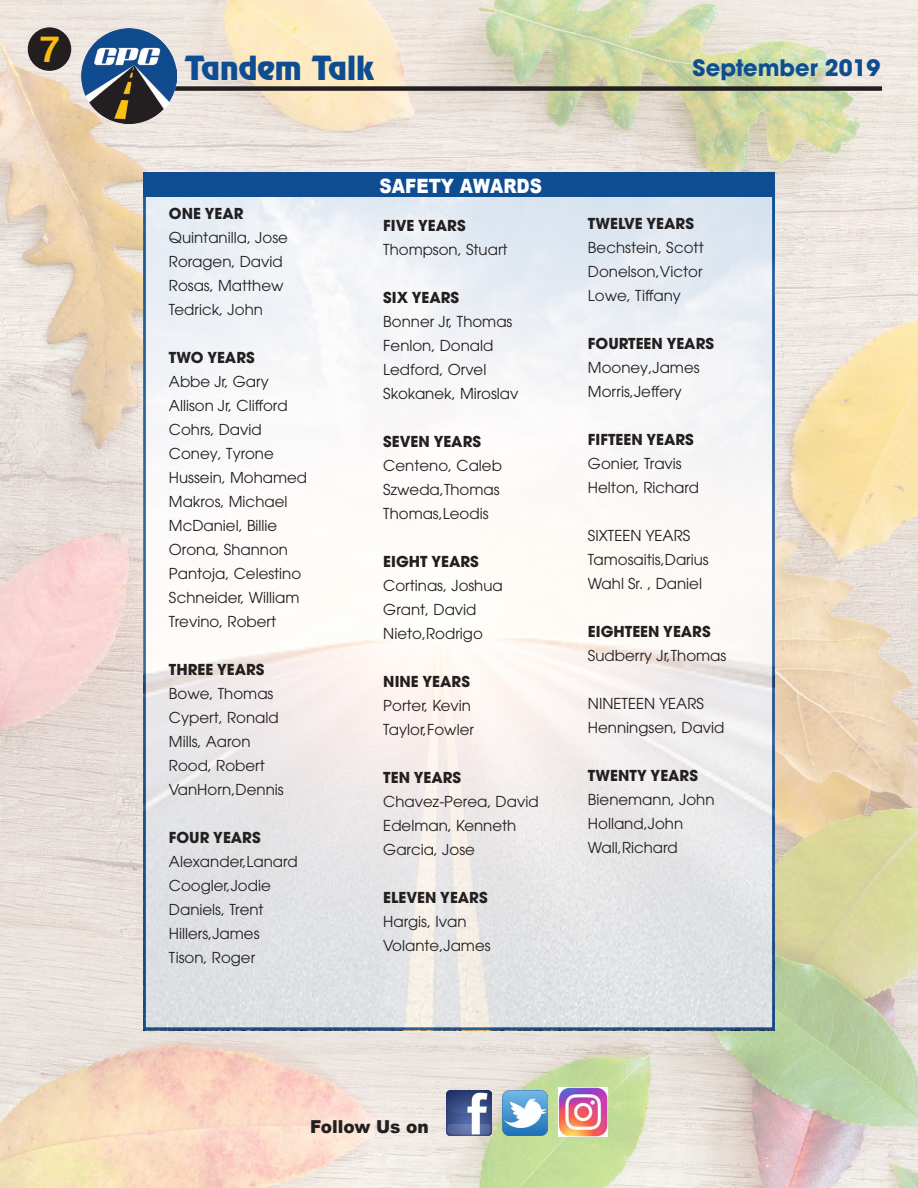
<style>
.page{position:relative;width:918px;height:1188px;background:#fff}
.page>*{position:absolute;margin:0;border:0;box-sizing:border-box;transform-origin:0 0}
.t1{font:700 36px "Helvetica";color:#fdbc12}
.t2{font:30px "Revue";color:#0f4d92}
.t3{font:700 22.5px "ITC Avant Garde Pro";color:#0f4d92}
.t4{font:900 19.8px "Arial";color:#fff;scale:.86 1}
.t5{font:900 17.85px "Arial";color:#231f20;scale:.95 1}
.t6{font:15px/24px "ITC Avant Garde Pro";color:#231f20}
.t7{font:700 15px "ITC Avant Garde Pro";color:#231f20}
</style>
<div class="page">
<img style="left:0;top:0;width:918px;height:1188px">
<div style="left:28px;top:27px;width:43px;height:44px;background:#231f20;border-radius:50%"></div>
<div style="left:99px;top:86px;width:783px;height:5px;background:#231f20"></div>
<img style="left:82px;top:28px;width:95px;height:98px">
<img style="left:446px;top:1090px;width:45px;height:46px">
<img style="left:502px;top:1090px;width:46px;height:45px">
<img style="left:559px;top:1088px;width:49px;height:49px">
<svg style="left:143px;top:197px;width:632px;height:833px"></svg>
<div style="left:143px;top:173px;width:632px;height:24px;background:#0f4d92"></div>
<p class="t1" style="left:40px;top:20px;width:22px">7</p>
<p class="t2" style="left:185px;top:48px;width:190px">Tandem Talk</p>
<p class="t7" style="left:169px;top:203px;width:76px">ONE YEAR</p>
<p class="t6" style="left:169px;top:225px;width:120px">Quintanilla, Jose</p>
<p class="t6" style="left:169px;top:249px;width:115px">Roragen, David</p>
<p class="t6" style="left:169px;top:273px;width:116px">Rosas, Matthew</p>
<p class="t6" style="left:169px;top:297px;width:96px">Tedrick, John</p>
<p class="t7" style="left:169px;top:347px;width:87px">TWO YEARS</p>
<p class="t6" style="left:169px;top:369px;width:101px">Abbe Jr, Gary</p>
<p class="t6" style="left:169px;top:393px;width:120px">Allison Jr, Clifford</p>
<p class="t6" style="left:169px;top:417px;width:94px">Cohrs, David</p>
<p class="t6" style="left:169px;top:441px;width:106px">Coney, Tyrone</p>
<p class="t6" style="left:169px;top:465px;width:140px">Hussein, Mohamed</p>
<p class="t6" style="left:169px;top:489px;width:120px">Makros, Michael</p>
<p class="t6" style="left:169px;top:513px;width:110px">McDaniel, Billie</p>
<p class="t6" style="left:169px;top:537px;width:121px">Orona, Shannon</p>
<p class="t6" style="left:169px;top:561px;width:134px">Pantoja, Celestino</p>
<p class="t6" style="left:169px;top:585px;width:132px">Schneider, William</p>
<p class="t6" style="left:169px;top:609px;width:109px">Trevino, Robert</p>
<p class="t7" style="left:169px;top:659px;width:97px">THREE YEARS</p>
<p class="t6" style="left:169px;top:681px;width:106px">Bowe, Thomas</p>
<p class="t6" style="left:169px;top:705px;width:111px">Cypert, Ronald</p>
<p class="t6" style="left:169px;top:729px;width:83px">Mills, Aaron</p>
<p class="t6" style="left:169px;top:753px;width:97px">Rood, Robert</p>
<p class="t6" style="left:169px;top:777px;width:116px">VanHorn,Dennis</p>
<p class="t7" style="left:169px;top:827px;width:93px">FOUR YEARS</p>
<p class="t6" style="left:169px;top:849px;width:130px">Alexander,Lanard</p>
<p class="t6" style="left:169px;top:873px;width:103px">Coogler,Jodie</p>
<p class="t6" style="left:169px;top:897px;width:96px">Daniels, Trent</p>
<p class="t6" style="left:169px;top:921px;width:92px">Hillers,James</p>
<p class="t6" style="left:169px;top:945px;width:88px">Tison, Roger</p>
<p class="t4" style="left:380px;top:171px;width:190px">SAFETY AWARDS</p>
<p class="t7" style="left:383px;top:215px;width:84px">FIVE YEARS</p>
<p class="t6" style="left:383px;top:237px;width:126px">Thompson, Stuart</p>
<p class="t7" style="left:383px;top:287px;width:77px">SIX YEARS</p>
<p class="t6" style="left:383px;top:309px;width:137px">Bonner Jr, Thomas<br>Fenlon, Donald<br>Ledford, Orvel<br>Skokanek, Miroslav</p>
<p class="t7" style="left:383px;top:431px;width:99px">SEVEN YEARS</p>
<p class="t6" style="left:383px;top:453px;width:120px">Centeno, Caleb<br>Szweda,Thomas<br>Thomas,Leodis</p>
<p class="t7" style="left:383px;top:551px;width:97px">EIGHT YEARS</p>
<p class="t6" style="left:383px;top:573px;width:121px">Cortinas, Joshua<br>Grant, David<br>Nieto,Rodrigo</p>
<p class="t7" style="left:383px;top:671px;width:88px">NINE YEARS</p>
<p class="t6" style="left:383px;top:693px;width:92px">Porter, Kevin<br>Taylor,Fowler</p>
<p class="t7" style="left:383px;top:767px;width:79px">TEN YEARS</p>
<p class="t6" style="left:383px;top:789px;width:157px">Chavez-Perea, David<br>Edelman, Kenneth<br>Garcia, Jose</p>
<p class="t7" style="left:383px;top:887px;width:106px">ELEVEN YEARS</p>
<p class="t6" style="left:383px;top:909px;width:109px">Hargis, Ivan<br>Volante,James</p>
<p class="t3" style="left:693px;top:53px;width:189px">September 2019</p>
<p class="t7" style="left:588px;top:214px;width:108px">TWELVE YEARS</p>
<p class="t6" style="left:588px;top:236px;width:117px;text-align:justify">Bechstein, Scott Donelson,Victor Lowe, Tiffany</p>
<p class="t7" style="left:588px;top:334px;width:128px">FOURTEEN YEARS</p>
<p class="t6" style="left:588px;top:356px;width:113px">Mooney,James<br>Morris,Jeffery</p>
<p class="t7" style="left:588px;top:430px;width:107px">FIFTEEN YEARS</p>
<p class="t6" style="left:588px;top:452px;width:113px">Gonier, Travis<br>Helton, Richard</p>
<p class="t6" style="left:588px;top:524px;width:122px">SIXTEEN YEARS<br>Tamosaitis,Darius<br>Wahl Sr. , Daniel</p>
<p class="t7" style="left:588px;top:622px;width:124px">EIGHTEEN YEARS</p>
<p class="t6" style="left:588px;top:644px;width:140px">Sudberry Jr,Thomas</p>
<p class="t6" style="left:588px;top:692px;width:138px">NINETEEN YEARS<br>Henningsen, David</p>
<p class="t7" style="left:588px;top:766px;width:112px">TWENTY YEARS</p>
<p class="t6" style="left:588px;top:788px;width:128px">Bienemann, John<br>Holland,John<br>Wall,Richard</p>
<p class="t5" style="left:310px;top:1113px;width:126px">Follow Us on</p>
</div>
